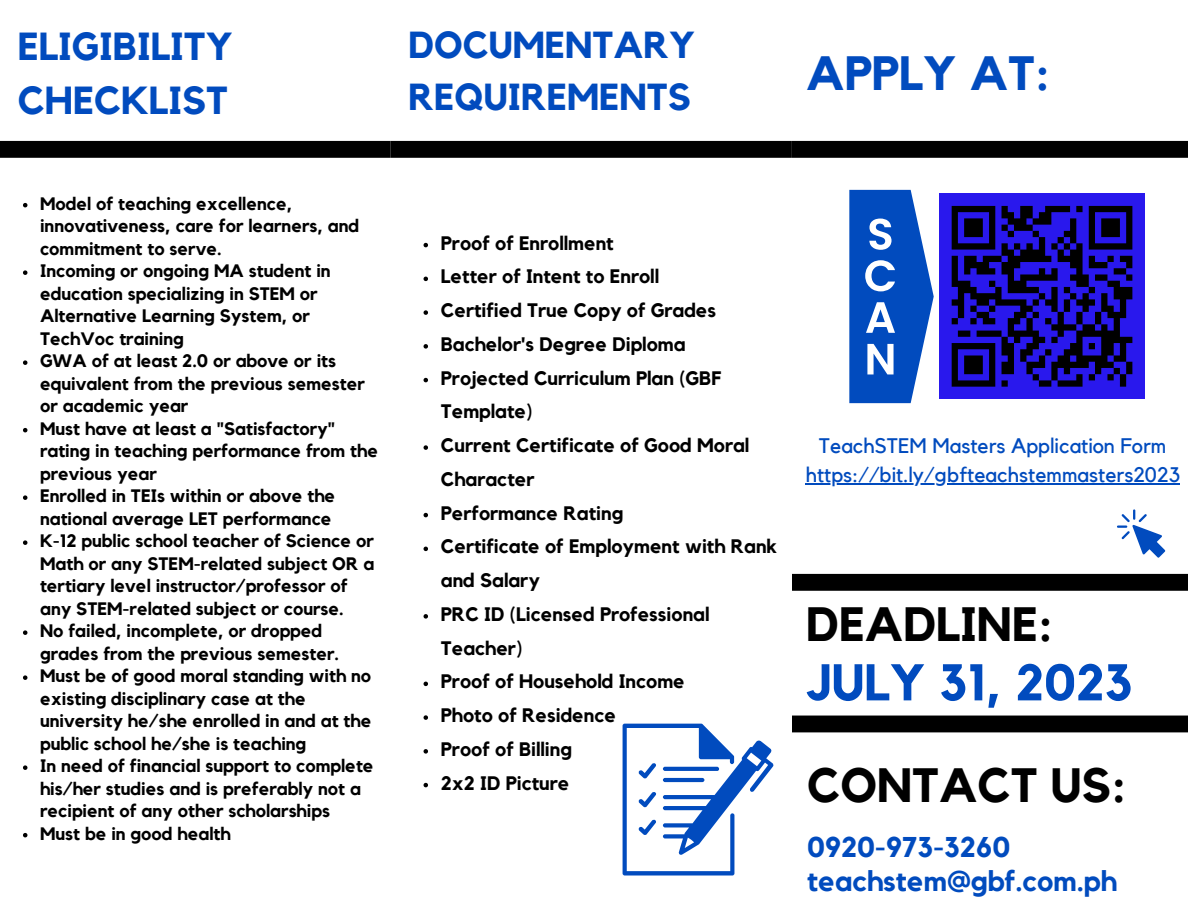
<style>
.page{position:relative;width:1188px;height:918px;background:#fff}
.page>*{position:absolute;margin:0;border:0;box-sizing:border-box;transform-origin:0 0}
.t1{font:700 51px "Kollektif";color:#014bbe}
.t2{font:700 48px "Kollektif";color:#000}
.t3{font:700 48px "Kollektif";color:#014bbe}
.t4{font:700 39px/54px "Kollektif";color:#014bbe}
.t5{font:700 37.5px/51.8px "Kollektif";color:#014bbe}
.t6{font:700 28.5px "Kollektif";color:#014bbe}
.t7{font:21px "Kollektif";color:#014bbe}
.t8{font:700 19.5px/33.8px "Kollektif";color:#000}
.t9{font:700 18px/22.5px "Kollektif";color:#000}
</style>
<div class="page">
<div style="left:0;top:141px;width:390px;height:17px;background:#000"></div>
<div style="left:390px;top:141px;width:402px;height:17px;background:#000"></div>
<div style="left:792px;top:141px;width:396px;height:17px;background:#000"></div>
<svg style="left:424px;top:243px;width:4px;height:4px"></svg>
<svg style="left:424px;top:277px;width:4px;height:4px"></svg>
<svg style="left:424px;top:310px;width:4px;height:5px"></svg>
<svg style="left:424px;top:344px;width:4px;height:5px"></svg>
<svg style="left:424px;top:378px;width:4px;height:4px"></svg>
<svg style="left:424px;top:445px;width:4px;height:5px"></svg>
<svg style="left:424px;top:513px;width:4px;height:4px"></svg>
<svg style="left:424px;top:547px;width:4px;height:4px"></svg>
<svg style="left:424px;top:614px;width:4px;height:5px"></svg>
<svg style="left:424px;top:682px;width:4px;height:4px"></svg>
<svg style="left:424px;top:715px;width:4px;height:5px"></svg>
<svg style="left:424px;top:749px;width:4px;height:5px"></svg>
<svg style="left:424px;top:783px;width:4px;height:4px"></svg>
<div style="left:792px;top:574px;width:396px;height:17px;background:#000"></div>
<div style="left:792px;top:716px;width:396px;height:16px;background:#000"></div>
<svg style="left:849px;top:190px;width:85px;height:213px"></svg>
<svg style="left:623px;top:724px;width:151px;height:152px"></svg>
<svg style="left:23px;top:203px;width:4px;height:4px"></svg>
<svg style="left:23px;top:270px;width:4px;height:5px"></svg>
<svg style="left:23px;top:360px;width:4px;height:5px"></svg>
<svg style="left:23px;top:428px;width:4px;height:4px"></svg>
<svg style="left:23px;top:495px;width:4px;height:5px"></svg>
<svg style="left:23px;top:540px;width:4px;height:5px"></svg>
<svg style="left:23px;top:630px;width:4px;height:5px"></svg>
<svg style="left:23px;top:675px;width:4px;height:5px"></svg>
<svg style="left:23px;top:765px;width:4px;height:5px"></svg>
<svg style="left:23px;top:833px;width:4px;height:4px"></svg>
<hr style="left:806px;top:483px;width:374px;height:1px;background:#014bbe">
<div style="left:939px;top:193px;width:206px;height:206px;background:#2918ed"></div>
<svg style="left:951px;top:205px;width:182px;height:182px"></svg>
<svg style="left:1117px;top:509px;width:48px;height:49px"></svg>
<p class="t4" style="left:18px;top:21px;width:216px">ELIGIBILITY<br>CHECKLIST</p>
<p class="t5" style="left:408px;top:21px;width:288px">DOCUMENTARY<br>REQUIREMENTS</p>
<p class="t3" style="left:806px;top:51px;width:245px">APPLY AT:</p>
<p class="t9" style="left:40px;top:193px;width:321px">Model of teaching excellence, innovativeness, care for learners, and commitment to serve.</p>
<p class="t9" style="left:40px;top:260px;width:292px">Incoming or ongoing MA student in education specializing in STEM or<br>Alternative Learning System, or<br>TechVoc training</p>
<p class="t9" style="left:40px;top:350px;width:326px">GWA of at least 2.0 or above or its equivalent from the previous semester or academic year</p>
<p class="t9" style="left:40px;top:418px;width:340px">Must have at least a "Satisfactory" rating in teaching performance from the previous year</p>
<p class="t9" style="left:40px;top:485px;width:297px">Enrolled in TEIs within or above the national average LET performance</p>
<p class="t9" style="left:40px;top:530px;width:336px">K-12 public school teacher of Science or Math or any STEM-related subject OR a tertiary level instructor/professor of any STEM-related subject or course.</p>
<p class="t9" style="left:40px;top:620px;width:300px">No failed, incomplete, or dropped grades from the previous semester.</p>
<p class="t9" style="left:40px;top:665px;width:333px">Must be of good moral standing with no existing disciplinary case at the university he/she enrolled in and at the public school he/she is teaching</p>
<p class="t9" style="left:40px;top:755px;width:335px">In need of financial support to complete his/her studies and is preferably not a recipient of any other scholarships</p>
<p class="t9" style="left:40px;top:823px;width:192px">Must be in good health</p>
<p class="t8" style="left:441px;top:227px;width:174px">Proof of Enrollment</p>
<p class="t8" style="left:441px;top:260px;width:220px">Letter of Intent to Enroll</p>
<p class="t8" style="left:441px;top:294px;width:277px">Certified True Copy of Grades</p>
<p class="t8" style="left:441px;top:328px;width:246px">Bachelor's Degree Diploma</p>
<p class="t8" style="left:441px;top:362px;width:282px">Projected Curriculum Plan (GBF<br>Template)</p>
<p class="t8" style="left:441px;top:429px;width:310px">Current Certificate of Good Moral<br>Character</p>
<p class="t8" style="left:441px;top:497px;width:184px">Performance Rating</p>
<p class="t8" style="left:441px;top:530px;width:338px">Certificate of Employment with Rank and Salary</p>
<p class="t8" style="left:441px;top:598px;width:270px">PRC ID (Licensed Professional<br>Teacher)</p>
<p class="t8" style="left:441px;top:665px;width:245px">Proof of Household Income</p>
<p class="t8" style="left:441px;top:699px;width:177px">Photo of Residence</p>
<p class="t8" style="left:441px;top:733px;width:133px">Proof of Billing</p>
<p class="t8" style="left:441px;top:767px;width:130px">2x2 ID Picture</p>
<p class="t7" style="left:819px;top:436px;width:349px">TeachSTEM Masters Application Form</p>
<p class="t7" style="left:806px;top:465px;width:376px">https://bit.ly/gbfteachstemmasters2023</p>
<p class="t2" style="left:806px;top:602px;width:248px">DEADLINE:</p>
<p class="t1" style="left:806px;top:659px;width:328px">JULY 31, 2023</p>
<p class="t2" style="left:807px;top:763px;width:321px">CONTACT US:</p>
<p class="t6" style="left:807px;top:834px;width:205px">0920-973-3260</p>
<p class="t6" style="left:807px;top:868px;width:311px">teachstem@gbf.com.ph</p>
</div>
